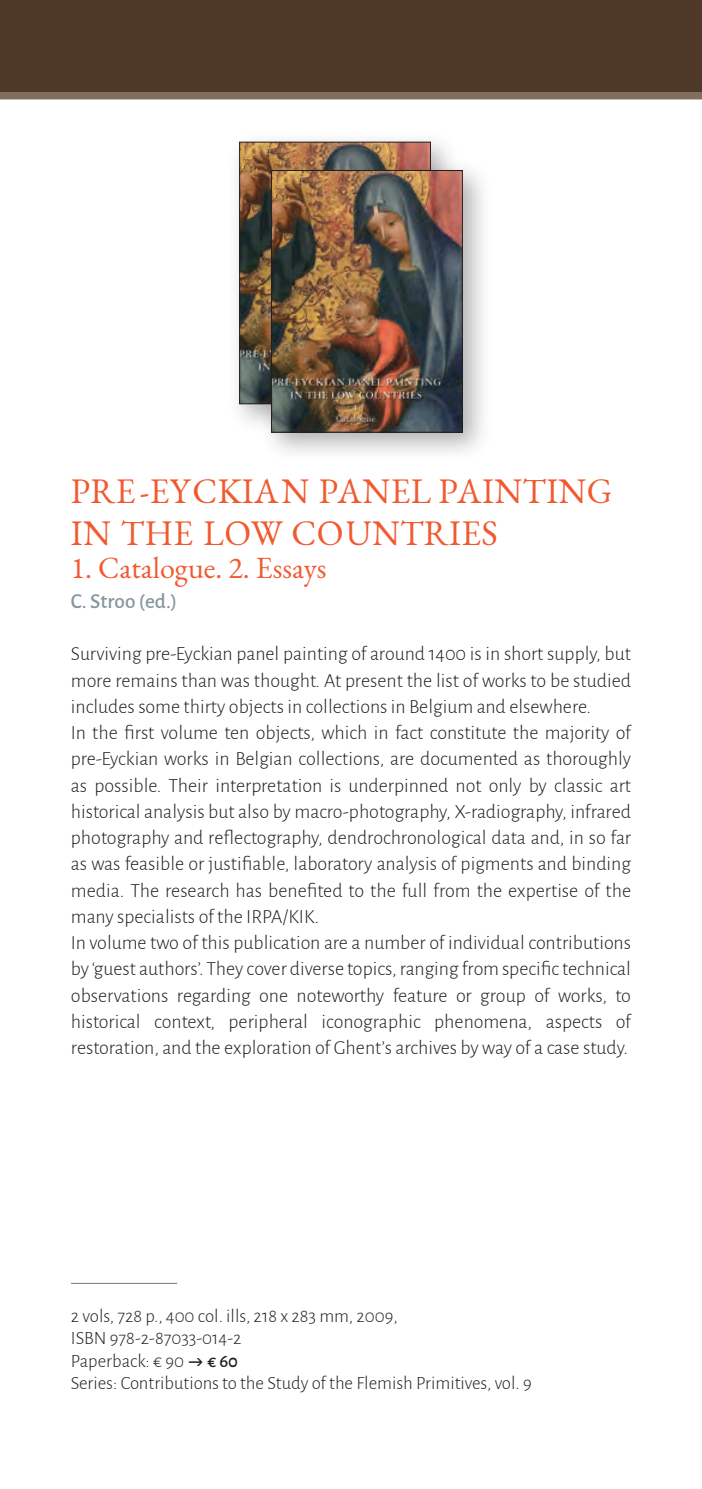
<style>
.page{position:relative;width:702px;height:1489px;background:#fff}
.page>*{position:absolute;margin:0;border:0;box-sizing:border-box;transform-origin:0 0}
.t1{font:35px/42px "EB Garamond";letter-spacing:.01em;color:#f1592f}
.t2{font:30px "EB Garamond";color:#f1592f}
.t3{font:500 21.25px "Alegreya Sans";color:#86959d}
.t4{font:300 20px/26.2px "Alegreya Sans";color:#231f20;text-align:justify}
.t5{font:300 18.75px "Alegreya Sans";color:#231f20}
.s1{font-weight:500}
</style>
<div class="page">
<div style="left:0;top:0;width:702px;height:92px;background:#4e3827"></div>
<div style="left:0;top:92px;width:702px;height:7px;background:#806f5e"></div>
<div style="left:227px;top:130px;width:234px;height:304px;background:#231f20;opacity:.35"></div>
<img style="left:241px;top:144px;width:188px;height:258px">
<hr style="left:71px;top:1282px;width:106px;height:1px;background:#76787b">
<div style="left:259px;top:158px;width:234px;height:304px;background:#231f20;opacity:.35"></div>
<img style="left:273px;top:172px;width:187px;height:258px">
<div style="left:271px;top:170px;width:191px;height:262px;border:1px solid #231f20"></div>
<p class="t1" style="left:71px;top:470px;width:543px">PRE-EYCKIAN PANEL PAINTING<br>IN THE LOW COUNTRIES</p>
<p class="t2" style="left:71px;top:548px;width:257px">1. Catalogue. 2. Essays</p>
<p class="t3" style="left:71px;top:586px;width:108px">C. Stroo (ed.)</p>
<p class="t4" style="left:71px;top:640px;width:561px">Surviving pre-Eyckian panel painting of around 1400 is in short supply, but more remains than was thought. At present the list of works to be studied includes some thirty objects in collections in Belgium and elsewhere.</p>
<p class="t4" style="left:71px;top:718px;width:561px">In the first volume ten objects, which in fact constitute the majority of pre-Eyckian works in Belgian collections, are documented as thoroughly as possible. Their interpretation is underpinned not only by classic art historical analysis but also by macro-photography, X-radiography, infrared photography and reflectography, dendrochronological data and, in so far as was feasible or justifiable, laboratory analysis of pigments and binding media. The research has benefited to the full from the expertise of the many specialists of the IRPA/KIK.</p>
<p class="t4" style="left:71px;top:928px;width:561px">In volume two of this publication are a number of individual contributions by ‘guest authors’. They cover diverse topics, ranging from specific technical observations regarding one noteworthy feature or group of works, to historical context, peripheral iconographic phenomena, aspects of restoration, and the exploration of Ghent’s archives by way of a case study.</p>
<p class="t5" style="left:71px;top:1303px;width:328px">2 vols, 728 p., 400 col. ills, 218 x 283 mm, 2009,</p>
<p class="t5" style="left:71px;top:1325px;width:172px">ISBN 978-2-87033-014-2</p>
<p class="t5" style="left:71px;top:1348px;width:169px">Paperback: € 90 <span class="s1">€ 60</span></p>
<p class="t5" style="left:71px;top:1370px;width:462px">Series: Contributions to the Study of the Flemish Primitives, vol. 9</p>
</div>
